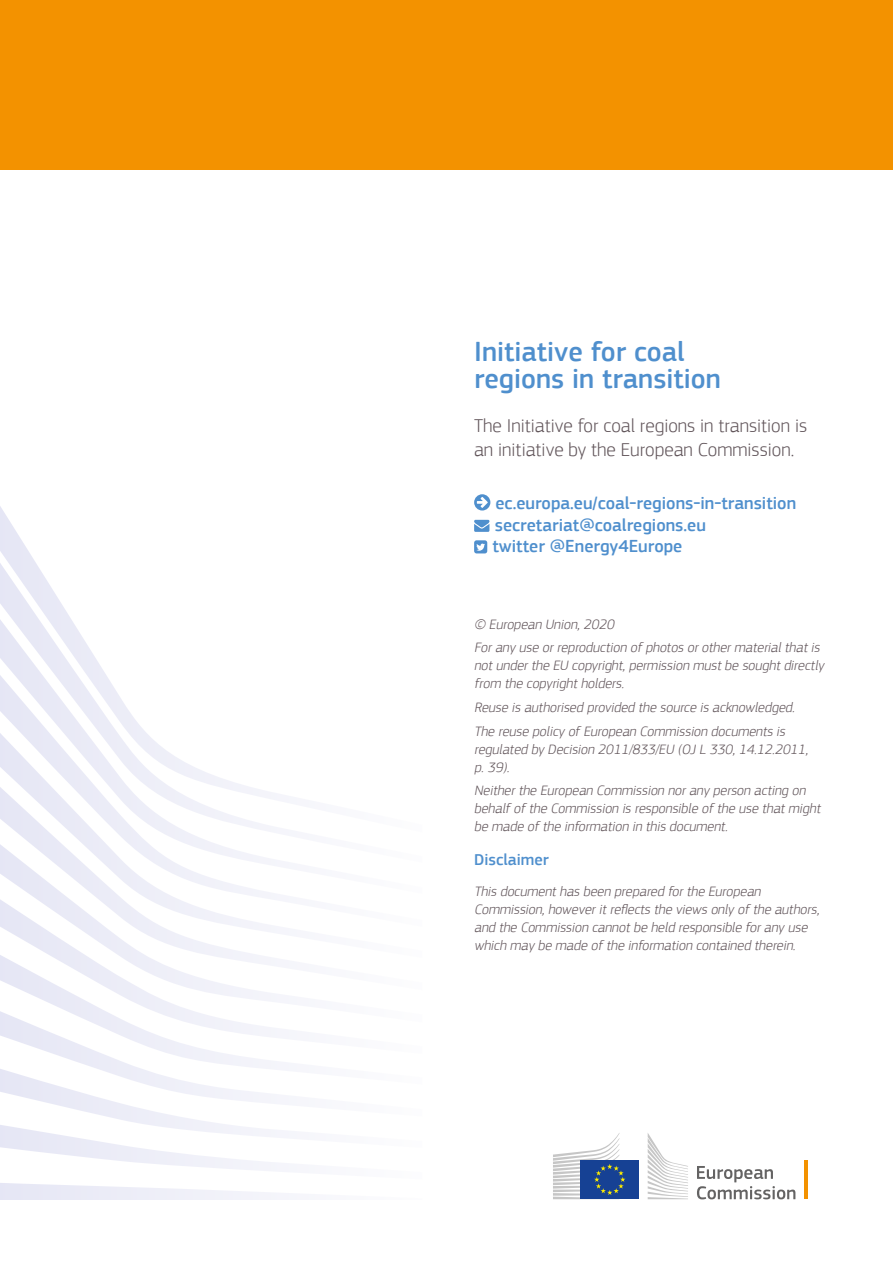
<style>
.page{position:relative;width:893px;height:1263px;background:#fff}
.page>*{position:absolute;margin:0;border:0;box-sizing:border-box;transform-origin:0 0}
.t1{font:500 28.5px/27px "EC Square Sans Pro";color:#4f8fcd}
.t2{font:300 19.5px/23.4px "EC Square Sans Pro";color:#62565b}
.t3{font:500 18px/21.6px "EC Square Sans Pro";color:#4f8fcd}
.t4{font:500 16.5px "EC Square Sans Pro";color:#4f8fcd}
.t5{font:italic 300 14.25px/18px "EC Square Sans Pro";letter-spacing:-.04em;color:#62565b}
</style>
<div class="page">
<div style="left:0;top:0;width:893px;height:169px;background:#f39200"></div>
<svg style="left:474px;top:494px;width:16px;height:16px"></svg>
<svg style="left:474px;top:520px;width:15px;height:12px"></svg>
<svg style="left:474px;top:540px;width:13px;height:13px"></svg>
<svg style="left:697px;top:1166px;width:98px;height:33px"></svg>
<hr style="left:804px;top:1160px;width:4px;height:39px;background:#f39200">
<svg style="left:648px;top:1133px;width:40px;height:66px"></svg>
<div style="left:581px;top:1160px;width:58px;height:39px;background:#164194"></div>
<svg style="left:553px;top:1133px;width:72px;height:66px"></svg>
<svg style="left:1px;top:927px;width:276px;height:6px"></svg>
<svg style="left:0;top:933px;width:277px;height:61px"></svg>
<svg style="left:0;top:994px;width:277px;height:62px"></svg>
<svg style="left:0;top:1056px;width:277px;height:143px"></svg>
<svg style="left:0;top:506px;width:38px;height:60px"></svg>
<svg style="left:0;top:566px;width:77px;height:62px;fill:#e8e9f6"></svg>
<svg style="left:0;top:628px;width:277px;height:299px"></svg>
<h1 class="t1" style="left:474px;top:339px;width:248px">Initiative for coal regions in transition</h1>
<h2 class="t2" style="left:474px;top:414px;width:334px">The Initiative for coal regions in transition is an initiative by the European Commission.</h2>
<p class="t3" style="left:492px;top:493px;width:305px">ec.europa.eu/coal-regions-in-transition secretariat@coalregions.eu<br>twitter @Energy4Europe</p>
<p class="t5" style="left:474px;top:612px;width:350px;line-height:23.5px">© European Union,2020<br>Forany use orreproduction of photos orothermaterialthatis</p>
<p class="t5" style="left:474px;top:657px;width:354px">notunderthe EU copyright,permission mustbe soughtdirectly from the copyrightholders.</p>
<p class="t5" style="left:474px;top:695px;width:325px;line-height:23.5px">Reuse is authorised provided the source is acknowledged.<br>The reuse policy of European Commission documents is</p>
<p class="t5" style="left:474px;top:740px;width:338px">regulated by Decision 2011/833/EU (OJ L 330,14.12.2011, p.39).</p>
<p class="t5" style="left:474px;top:781px;width:351px">Neitherthe European Commission norany person acting on behalf of the Commission is responsible of the use thatmight be made of the information in this document.</p>
<p class="t4" style="left:474px;top:850px;width:76px">Disclaimer</p>
<p class="t5" style="left:474px;top:882px;width:350px">This documenthas been prepared forthe European Commission,howeveritreflects the views only of the authors, and the Commission cannotbe held responsible forany use which may be made of the information contained therein.</p>
</div>
